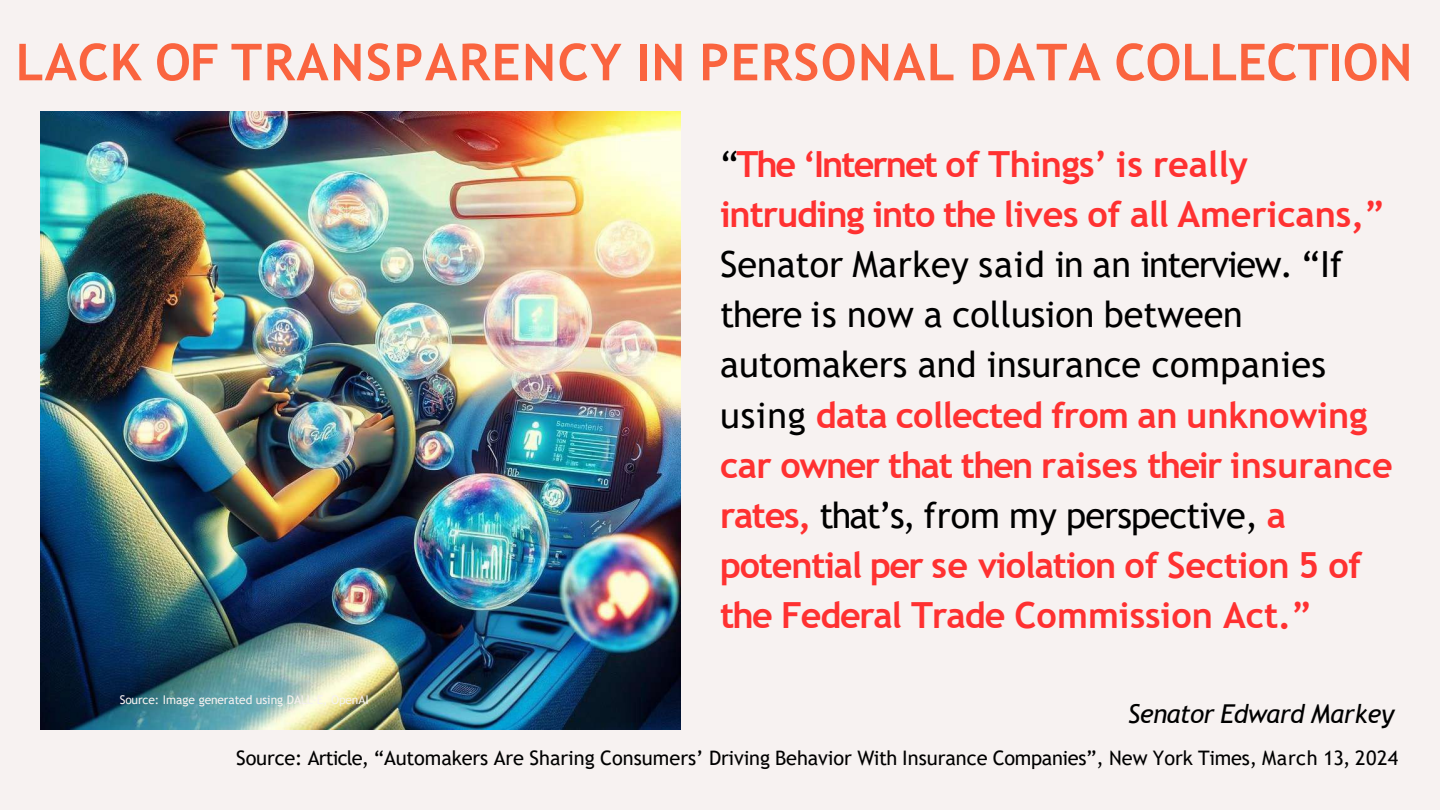
<style>
.page{position:relative;width:1440px;height:810px;background:#f7f2f1}
.page>*{position:absolute;margin:0;border:0;box-sizing:border-box;transform-origin:0 0}
.t1{font:700 51px "Trebuchet MS";letter-spacing:.025em;color:#fa643f}
.t2{font:700 36px/50.1px "Trebuchet MS";letter-spacing:-.02em;color:#ff3131}
.t3{font:italic 26px "Trebuchet MS";letter-spacing:-.02em;color:#000}
.t4{font:20px "Trebuchet MS";letter-spacing:-.005em;color:#000}
.t5{font:12px "Trebuchet MS";letter-spacing:-.01em;color:#f7f2f1}
.s1{font-weight:400;color:#000}
</style>
<div class="page">
<img style="left:40px;top:112px;width:641px;height:617px">
<h2 class="t1" style="left:16px;top:30px;width:1398px">LACK OF TRANSPARENCY IN PERSONAL DATA COLLECTION</h2>
<p class="t2" style="left:720px;top:139px;width:674px"><span class="s1">“</span>The ‘Internet of Things’ is really intruding into the lives of all Americans,” <span class="s1">Senator Markey said in an interview. “If there is now a collusion between automakers and insurance companies using</span> data collected from an unknowing car owner that then raises their insurance rates, <span class="s1">that’s, from my perspective,</span> a potential per se violation of Section 5 of the Federal Trade Commission Act.”</p>
<p class="t5" style="left:120px;top:692px;width:250px">Source: Image generated using DALL·E, OpenAI</p>
<p class="t3" style="left:1128px;top:698px;width:268px">Senator Edward Markey</p>
<p class="t4" style="left:236px;top:746px;width:1164px">Source: Article, “Automakers Are Sharing Consumers’ Driving Behavior With Insurance Companies”, New York Times, March 13, 2024</p>
</div>
